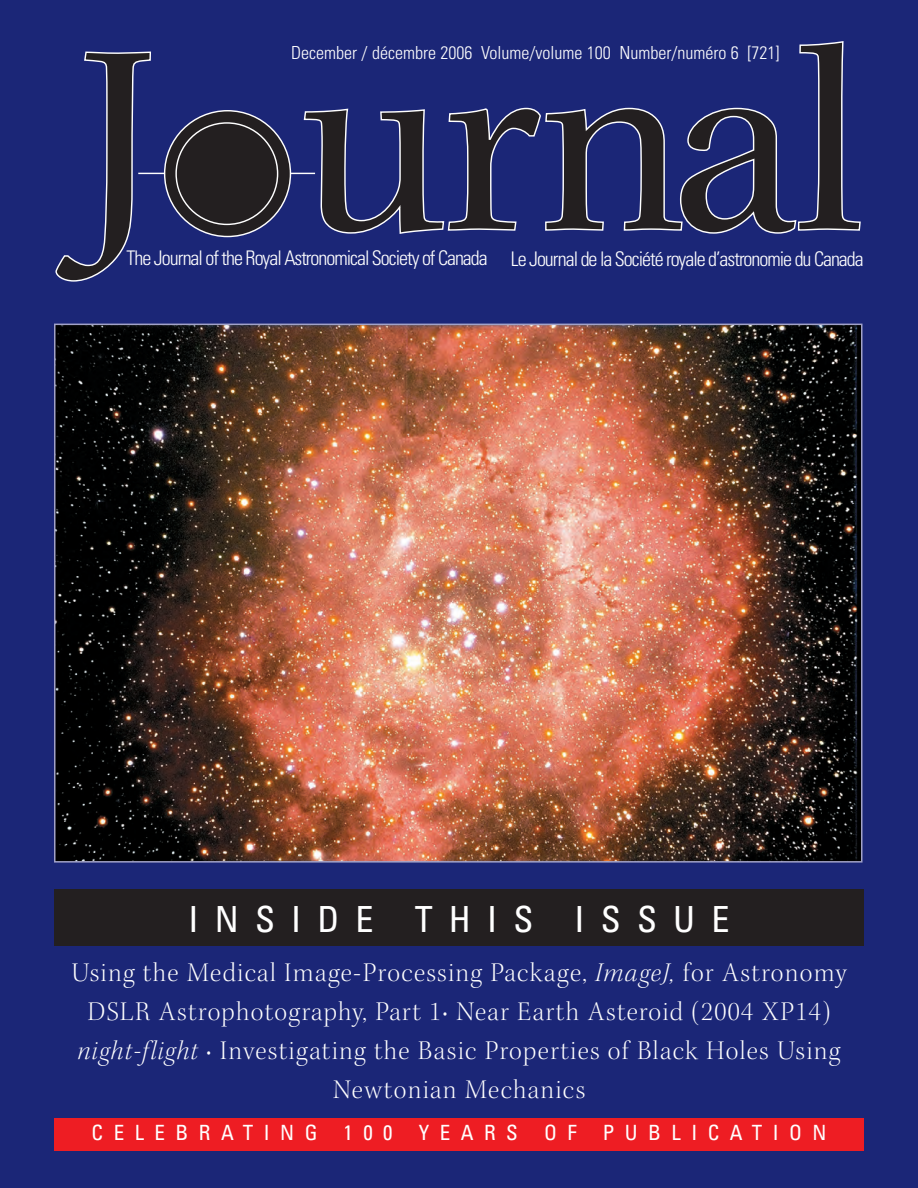
<style>
.page{position:relative;width:918px;height:1188px;background:#1b2677}
.page>*{position:absolute;margin:0;border:0;box-sizing:border-box;transform-origin:0 0}
.t1{font:condensed 36px "Univers";letter-spacing:.45em;color:#fff}
.t2{font:27px/39px "Kepl MM 68 0 87 0 370 0 474 0";letter-spacing:.05em;color:#fff;text-align:center}
.t3{font:condensed 21px "Univers";letter-spacing:.5em;color:#fff}
.t4{font:300 condensed 20.1px "Univers";letter-spacing:-.05em;color:#fff}
.t5{font:300 condensed 18px "Univers";color:#fff}
.s1{font-family:"Kepl MM It 68 0 87 0 370 0 474 0"}
</style>
<div class="page">
<div style="left:54px;top:889px;width:810px;height:57px;background:#231f20"></div>
<img style="left:57px;top:327px;width:802px;height:533px">
<svg style="left:164px;top:110px;width:127px;height:127px;background:#3c393a"></svg>
<div style="left:175px;top:122px;width:103px;height:103px;background:#231f20;border:1px solid #fff;border-radius:50%"></div>
<svg style="left:55px;top:51px;width:109px;height:231px"></svg>
<svg style="left:290px;top:41px;width:571px;height:193px"></svg>
<div style="left:54px;top:1118px;width:810px;height:33px;background:#ee1d23"></div>
<p class="t5" style="left:291px;top:46px;width:490px">December / décembre 2006 Volume/volume 100 Number/numéro 6 [721]</p>
<p class="t4" style="left:127px;top:251px;width:739px">The Journal of the Royal Astronomical Society of Canada Le Journal de la Société royale d’astronomie du Canada</p>
<h1 class="t1" style="left:189px;top:906px;width:542px">INSIDE THIS ISSUE</h1>
<p class="t2" style="left:71px;top:955px;width:777px">Using the Medical Image-Processing Package, <span class="s1">ImageJ,</span> for Astronomy DSLR Astrophotography, Part 1• Near Earth Asteroid (2004 XP14) <span class="s1">night-flight</span> • Investigating the Basic Properties of Black Holes Using Newtonian Mechanics</p>
<p class="t3" style="left:92px;top:1125px;width:736px">CELEBRATING 100 YEARS OF PUBLICATION</p>
</div>
